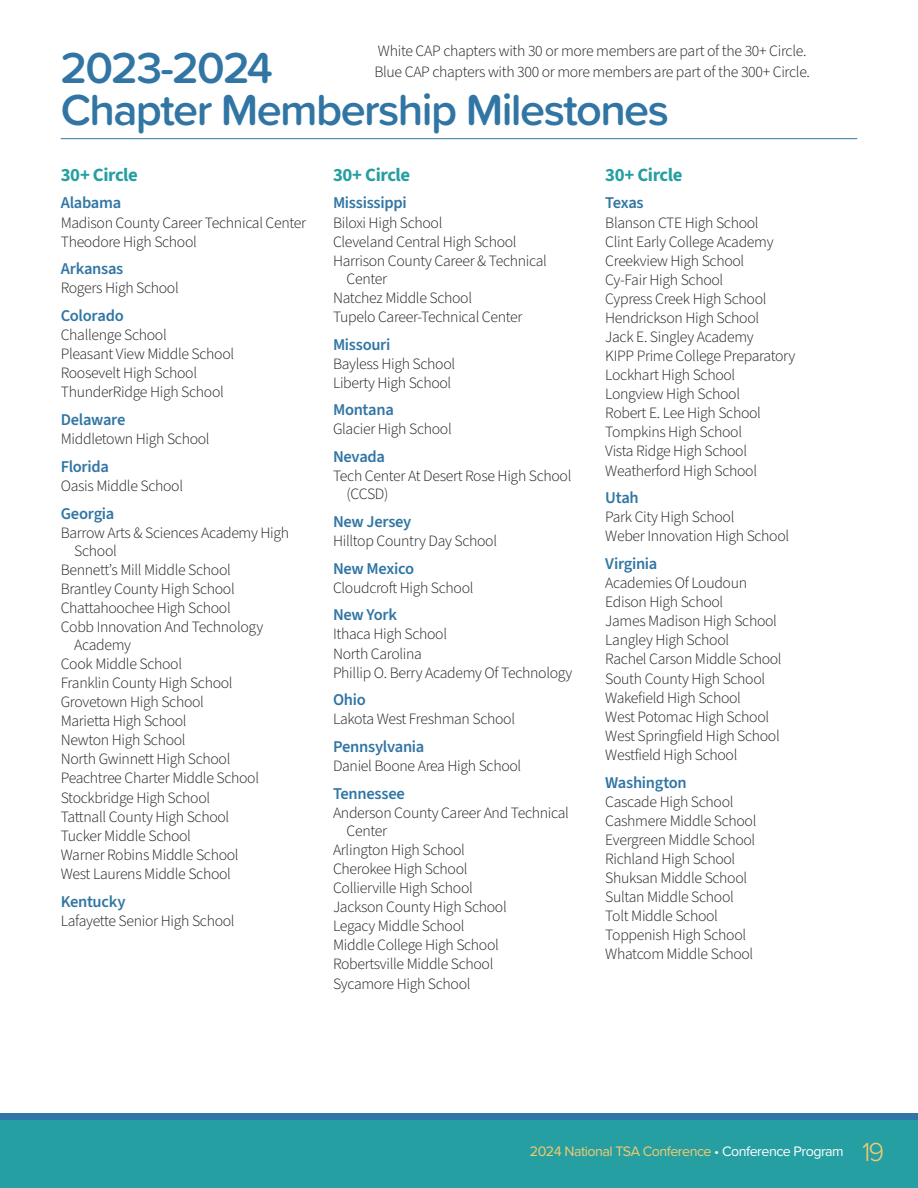
<style>
.page{position:relative;width:918px;height:1188px;background:#fff}
.page>*{position:absolute;margin:0;border:0;box-sizing:border-box;transform-origin:0 0}
.t1{font:600 45px/42px "Proxima Soft";letter-spacing:-.035em;color:#3075a4}
.Award_Category{font:700 18.75px "Source Sans 3";letter-spacing:-.025em;color:#269fa2}
.State{font:600 16.5px "Source Sans 3";letter-spacing:-.02em;color:#3075a4}
.Award_Title{font:300 15.75px/18px "Source Sans 3";letter-spacing:-.02em;color:#231f20}
.Body_Copy_10_14{font:300 15.75px/21px "Source Sans 3";letter-spacing:-.02em;color:#231f20}
.t2{font:14.25px "Proxima Nova";letter-spacing:-.035em;color:#f4cb70}
.s1{font-weight:300;color:#fff}
.s2{color:#fff}
.s3{font-weight:300;font-size:27px}
</style>
<div class="page">
<div style="left:0;top:1114px;width:918px;height:67px;background:#3075a4"></div>
<div style="left:0;top:1120px;width:918px;height:68px;background:#269fa2"></div>
<hr style="left:61px;top:138px;width:796px;height:1px;background:#3075a4">
<p class="Body_Copy_10_14" style="left:374px;top:41px;width:437px">White CAP chapters with 30 or more members are part of the 30+ Circle.<br>Blue CAP chapters with 300 or more members are part of the 300+ Circle.</p>
<p class="t1" style="left:61px;top:45px;width:610px">2023-2024<br>Chapter Membership Milestones</p>
<p class="Award_Category" style="left:61px;top:162px;width:79px">30+ Circle</p>
<p class="State" style="left:61px;top:192px;width:62px">Alabama</p>
<p class="Award_Title" style="left:61px;top:213px;width:247px">Madison County Career Technical Center</p>
<p class="Award_Title" style="left:61px;top:232px;width:138px">Theodore High School</p>
<p class="State" style="left:61px;top:258px;width:64px">Arkansas</p>
<p class="Award_Title" style="left:61px;top:279px;width:120px">Rogers High School</p>
<p class="State" style="left:61px;top:305px;width:64px">Colorado</p>
<p class="Award_Title" style="left:61px;top:326px;width:108px">Challenge School</p>
<p class="Award_Title" style="left:61px;top:345px;width:175px">Pleasant View Middle School</p>
<p class="Award_Title" style="left:61px;top:364px;width:138px">Roosevelt High School</p>
<p class="Award_Title" style="left:61px;top:383px;width:165px">ThunderRidge High School</p>
<p class="State" style="left:61px;top:409px;width:66px">Delaware</p>
<p class="Award_Title" style="left:61px;top:430px;width:150px">Middletown High School</p>
<p class="State" style="left:61px;top:456px;width:50px">Florida</p>
<p class="Award_Title" style="left:61px;top:477px;width:124px">Oasis Middle School</p>
<p class="State" style="left:61px;top:502px;width:55px">Georgia</p>
<p class="Award_Title" style="left:74px;top:523px;width:216px;text-indent:-14px">Barrow Arts &amp; Sciences Academy High<br>School</p>
<p class="Award_Title" style="left:61px;top:561px;width:172px">Bennett’s Mill Middle School</p>
<p class="Award_Title" style="left:61px;top:580px;width:176px">Brantley County High School</p>
<p class="Award_Title" style="left:61px;top:599px;width:172px">Chattahoochee High School</p>
<p class="Award_Title" style="left:74px;top:618px;width:190px;text-indent:-14px">Cobb Innovation And Technology<br>Academy</p>
<p class="Award_Title" style="left:61px;top:655px;width:123px">Cook Middle School</p>
<p class="Award_Title" style="left:61px;top:674px;width:173px">Franklin County High School</p>
<p class="Award_Title" style="left:61px;top:693px;width:145px">Grovetown High School</p>
<p class="Award_Title" style="left:61px;top:712px;width:127px">Marietta High School</p>
<p class="Award_Title" style="left:61px;top:731px;width:126px">Newton High School</p>
<p class="Award_Title" style="left:61px;top:750px;width:171px">North Gwinnett High School</p>
<p class="Award_Title" style="left:61px;top:769px;width:200px">Peachtree Charter Middle School</p>
<p class="Award_Title" style="left:61px;top:788px;width:151px">Stockbridge High School</p>
<p class="Award_Title" style="left:61px;top:807px;width:170px">Tattnall County High School</p>
<p class="Award_Title" style="left:61px;top:827px;width:132px">Tucker Middle School</p>
<p class="Award_Title" style="left:61px;top:846px;width:179px">Warner Robins Middle School</p>
<p class="Award_Title" style="left:61px;top:865px;width:172px">West Laurens Middle School</p>
<p class="State" style="left:61px;top:891px;width:66px">Kentucky</p>
<p class="Award_Title" style="left:61px;top:911px;width:175px">Lafayette Senior High School</p>
<p class="Award_Category" style="left:333px;top:162px;width:79px">30+ Circle</p>
<p class="State" style="left:333px;top:192px;width:75px">Mississippi</p>
<p class="Award_Title" style="left:333px;top:213px;width:111px">Biloxi High School</p>
<p class="Award_Title" style="left:333px;top:232px;width:185px">Cleveland Central High School</p>
<p class="Award_Title" style="left:346px;top:251px;width:202px;text-indent:-14px">Harrison County Career &amp; Technical<br>Center</p>
<p class="Award_Title" style="left:333px;top:289px;width:141px">Natchez Middle School</p>
<p class="Award_Title" style="left:333px;top:308px;width:191px">Tupelo Career-Technical Center</p>
<p class="State" style="left:333px;top:333px;width:59px">Missouri</p>
<p class="Award_Title" style="left:333px;top:354px;width:124px">Bayless High School</p>
<p class="Award_Title" style="left:333px;top:373px;width:120px">Liberty High School</p>
<p class="State" style="left:333px;top:399px;width:62px">Montana</p>
<p class="Award_Title" style="left:333px;top:420px;width:120px">Glacier High School</p>
<p class="State" style="left:333px;top:446px;width:54px">Nevada</p>
<p class="Award_Title" style="left:346px;top:467px;width:226px;text-indent:-14px">Tech Center At Desert Rose High School (CCSD)</p>
<p class="State" style="left:333px;top:511px;width:80px">New Jersey</p>
<p class="Award_Title" style="left:333px;top:532px;width:166px">Hilltop Country Day School</p>
<p class="State" style="left:333px;top:558px;width:83px">New Mexico</p>
<p class="Award_Title" style="left:333px;top:579px;width:142px">Cloudcroft High School</p>
<p class="State" style="left:333px;top:604px;width:66px">New York</p>
<p class="Award_Title" style="left:333px;top:625px;width:116px">Ithaca High School</p>
<p class="Award_Title" style="left:333px;top:644px;width:91px">North Carolina</p>
<p class="Award_Title" style="left:333px;top:663px;width:241px">Phillip O. Berry Academy Of Technology</p>
<p class="State" style="left:333px;top:689px;width:34px">Ohio</p>
<p class="Award_Title" style="left:333px;top:710px;width:184px">Lakota West Freshman School</p>
<p class="State" style="left:333px;top:736px;width:93px">Pennsylvania</p>
<p class="Award_Title" style="left:333px;top:757px;width:190px">Daniel Boone Area High School</p>
<p class="State" style="left:333px;top:783px;width:73px">Tennessee</p>
<p class="Award_Title" style="left:346px;top:804px;width:224px;text-indent:-14px">Anderson County Career And Technical<br>Center</p>
<p class="Award_Title" style="left:333px;top:841px;width:134px">Arlington High School</p>
<p class="Award_Title" style="left:333px;top:860px;width:136px">Cherokee High School</p>
<p class="Award_Title" style="left:333px;top:879px;width:141px">Collierville High School</p>
<p class="Award_Title" style="left:333px;top:898px;width:175px">Jackson County High School</p>
<p class="Award_Title" style="left:333px;top:917px;width:133px">Legacy Middle School</p>
<p class="Award_Title" style="left:333px;top:936px;width:167px">Middle College High School</p>
<p class="Award_Title" style="left:333px;top:955px;width:162px">Robertsville Middle School</p>
<p class="Award_Title" style="left:333px;top:974px;width:139px">Sycamore High School</p>
<p class="Award_Category" style="left:605px;top:162px;width:79px">30+ Circle</p>
<p class="State" style="left:605px;top:192px;width:40px">Texas</p>
<p class="Award_Title" style="left:605px;top:213px;width:155px">Blanson CTE High School</p>
<p class="Award_Title" style="left:605px;top:232px;width:170px">Clint Early College Academy</p>
<p class="Award_Title" style="left:605px;top:251px;width:141px">Creekview High School</p>
<p class="Award_Title" style="left:605px;top:271px;width:120px">Cy-Fair High School</p>
<p class="Award_Title" style="left:605px;top:290px;width:163px">Cypress Creek High School</p>
<p class="Award_Title" style="left:605px;top:309px;width:155px">Hendrickson High School</p>
<p class="Award_Title" style="left:605px;top:328px;width:150px">Jack E. Singley Academy</p>
<p class="Award_Title" style="left:605px;top:347px;width:192px">KIPP Prime College Preparatory</p>
<p class="Award_Title" style="left:605px;top:366px;width:132px">Lockhart High School</p>
<p class="Award_Title" style="left:605px;top:385px;width:136px">Longview High School</p>
<p class="Award_Title" style="left:605px;top:404px;width:157px">Robert E. Lee High School</p>
<p class="Award_Title" style="left:605px;top:423px;width:138px">Tompkins High School</p>
<p class="Award_Title" style="left:605px;top:442px;width:143px">Vista Ridge High School</p>
<p class="Award_Title" style="left:605px;top:461px;width:153px">Weatherford High School</p>
<p class="State" style="left:605px;top:487px;width:35px">Utah</p>
<p class="Award_Title" style="left:605px;top:508px;width:131px">Park City High School</p>
<p class="Award_Title" style="left:605px;top:527px;width:186px">Weber Innovation High School</p>
<p class="State" style="left:605px;top:553px;width:54px">Virginia</p>
<p class="Award_Title" style="left:605px;top:574px;width:143px">Academies Of Loudoun</p>
<p class="Award_Title" style="left:605px;top:593px;width:120px">Edison High School</p>
<p class="Award_Title" style="left:605px;top:612px;width:173px">James Madison High School</p>
<p class="Award_Title" style="left:605px;top:631px;width:125px">Langley High School</p>
<p class="Award_Title" style="left:605px;top:650px;width:178px">Rachel Carson Middle School</p>
<p class="Award_Title" style="left:605px;top:669px;width:162px">South County High School</p>
<p class="Award_Title" style="left:605px;top:688px;width:137px">Wakefield High School</p>
<p class="Award_Title" style="left:605px;top:708px;width:166px">West Potomac High School</p>
<p class="Award_Title" style="left:605px;top:727px;width:176px">West Springfield High School</p>
<p class="Award_Title" style="left:605px;top:746px;width:134px">Westfield High School</p>
<p class="State" style="left:605px;top:771px;width:83px">Washington</p>
<p class="Award_Title" style="left:605px;top:792px;width:130px">Cascade High School</p>
<p class="Award_Title" style="left:605px;top:812px;width:153px">Cashmere Middle School</p>
<p class="Award_Title" style="left:605px;top:831px;width:152px">Evergreen Middle School</p>
<p class="Award_Title" style="left:605px;top:850px;width:132px">Richland High School</p>
<p class="Award_Title" style="left:605px;top:869px;width:144px">Shuksan Middle School</p>
<p class="Award_Title" style="left:605px;top:888px;width:130px">Sultan Middle School</p>
<p class="Award_Title" style="left:605px;top:907px;width:114px">Tolt Middle School</p>
<p class="Award_Title" style="left:605px;top:926px;width:142px">Toppenish High School</p>
<p class="Award_Title" style="left:605px;top:945px;width:150px">Whatcom Middle School</p>
<p class="t2" style="left:530px;top:1141px;width:356px">2024 National TSA Conference <span class="s1">•</span> <span class="s2">Conference Program</span> <span class="s3">19</span></p>
</div>
